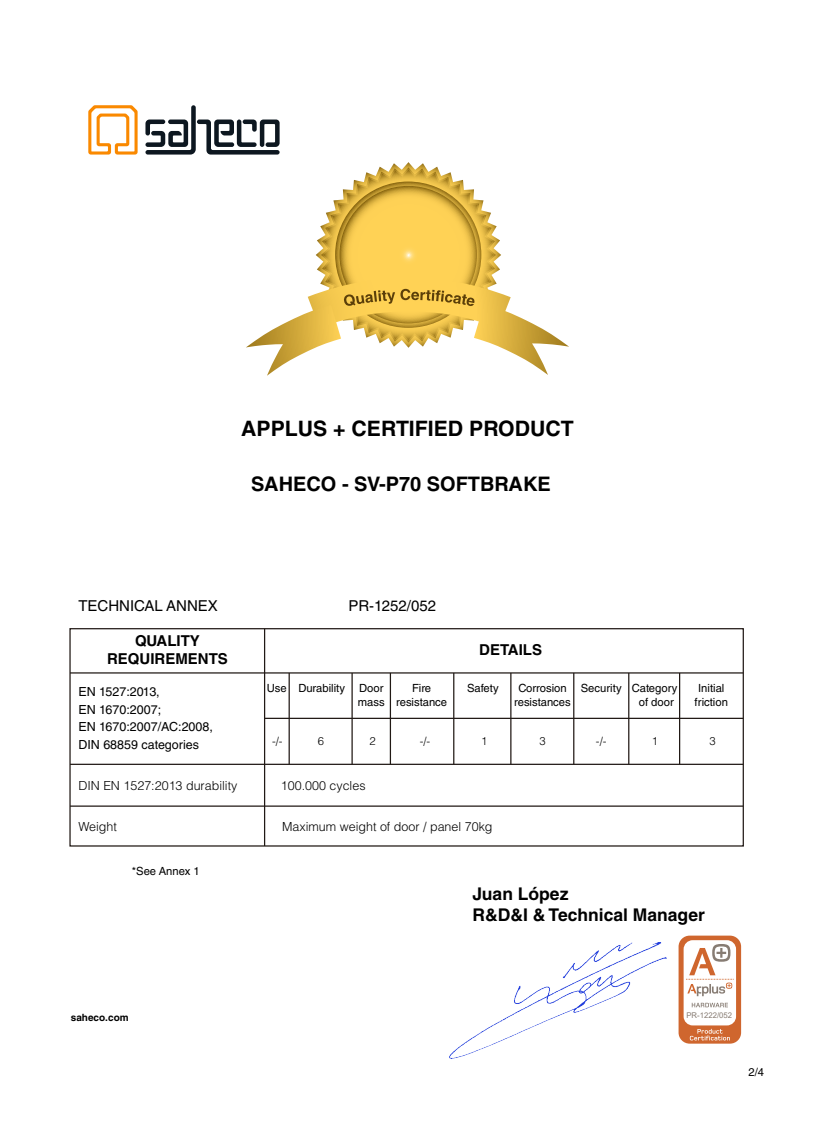
<style>
.page{position:relative;width:815px;height:1124px;background:#fff}
.page>*{position:absolute;margin:0;border:0;box-sizing:border-box;transform-origin:0 0}
.t1{font:700 21.25px "Helvetica LT Std";color:#000}
.t2{font:700 20px "Helvetica LT Std";color:#000}
.t3{font:700 17.5px/21px "Helvetica LT Std";color:#000}
.t4{font:700 15px/18px "Helvetica LT Std";color:#000;text-align:center}
.t5{font:15px "Helvetica LT Std";color:#000}
.t6{font:300 12.5px "Helvetica LT Std";color:#000}
.t7{font:12.5px/17.5px "Helvetica LT Std";color:#000}
.t8{font:11.25px/13.5px "Helvetica LT Std";color:#000;text-align:center}
.t9{font:300 11.25px "Helvetica LT Std";color:#000}
.t10{font:700 10px "Helvetica LT Std";color:#000}
.t11{font:7.88px "Arial";color:#877c73}
</style>
<div class="page">
<svg style="left:246px;top:162px;width:323px;height:213px"></svg>
<div style="left:69px;top:628px;width:675px;height:218px;border:1px solid #211915"></div>
<hr style="left:264px;top:628px;width:1px;height:217px;background:#211915">
<hr style="left:70px;top:672px;width:673px;height:1px;background:#211915">
<hr style="left:265px;top:717px;width:478px;height:1px;background:#211915">
<hr style="left:70px;top:805px;width:673px;height:1px;background:#211915">
<hr style="left:70px;top:763px;width:673px;height:1px;background:#211915">
<hr style="left:289px;top:672px;width:1px;height:92px;background:#211915">
<hr style="left:351px;top:672px;width:2px;height:92px;background:#211915">
<hr style="left:390px;top:672px;width:1px;height:92px;background:#211915">
<hr style="left:453px;top:672px;width:1px;height:92px;background:#211915">
<hr style="left:510px;top:672px;width:1px;height:92px;background:#211915">
<hr style="left:573px;top:672px;width:1px;height:92px;background:#211915">
<hr style="left:628px;top:672px;width:1px;height:92px;background:#211915">
<hr style="left:679px;top:672px;width:1px;height:92px;background:#211915">
<img style="left:450px;top:942px;width:216px;height:115px">
<svg style="left:88px;top:105px;width:50px;height:49px"></svg>
<svg style="left:145px;top:105px;width:135px;height:49px"></svg>
<svg style="left:679px;top:935px;width:62px;height:108px;background:#d16e3a"></svg>
<div style="left:684px;top:940px;width:52px;height:85px;background:#fff;border-radius:9px"></div>
<svg style="left:712px;top:943px;width:18px;height:18px"></svg>
<div style="left:715px;top:946px;width:13px;height:13px;background:#c2bdb8;border-radius:50%"></div>
<svg style="left:686px;top:947px;width:48px;height:49px"></svg>
<svg style="left:692px;top:1002px;width:36px;height:5px"></svg>
<svg style="left:690px;top:1028px;width:40px;height:12px"></svg>
<h1 class="t1" style="left:241px;top:415px;width:334px">APPLUS + CERTIFIED PRODUCT</h1>
<h2 class="t2" style="left:251px;top:472px;width:301px">SAHECO - SV-P70 SOFTBRAKE</h2>
<h3 class="t5" style="left:78px;top:596px;width:141px">TECHNICAL ANNEX</h3>
<h3 class="t5" style="left:348px;top:596px;width:89px">PR-1252/052</h3>
<h3 class="t4" style="left:107px;top:631px;width:122px">QUALITY<br>REQUIREMENTS</h3>
<p class="t7" style="left:78px;top:683px;width:136px">EN 1527:2013,<br>EN 1670:2007;<br>EN 1670:2007/AC:2008,<br>DIN 68859 categories</p>
<p class="t6" style="left:78px;top:778px;width:161px">DIN EN 1527:2013 durability</p>
<p class="t6" style="left:78px;top:819px;width:40px">Weight</p>
<p class="t8" style="left:132px;top:863px;width:69px">*See Annex 1</p>
<p class="t8" style="left:267px;top:681px;width:22px">Use</p>
<p class="t8" style="left:298px;top:681px;width:48px">Durability</p>
<p class="t9" style="left:272px;top:734px;width:12px">-/-</p>
<p class="t9" style="left:318px;top:734px;width:8px">6</p>
<h3 class="t4" style="left:479px;top:640px;width:64px">DETAILS</h3>
<p class="t8" style="left:358px;top:681px;width:28px;text-align:left">Door mass</p>
<p class="t8" style="left:396px;top:681px;width:52px">Fire resistance</p>
<p class="t8" style="left:467px;top:681px;width:33px">Safety</p>
<p class="t8" style="left:514px;top:681px;width:58px">Corrosion resistances</p>
<p class="t8" style="left:639px;top:681px;width:40px;text-align:left;text-indent:-58px">Security Category of door</p>
<p class="t8" style="left:695px;top:681px;width:35px">Initial friction</p>
<p class="t9" style="left:369px;top:734px;width:8px">2</p>
<p class="t9" style="left:481px;top:734px;width:8px">1</p>
<p class="t9" style="left:539px;top:734px;width:8px">3</p>
<p class="t9" style="left:596px;top:734px;width:12px">-/-</p>
<p class="t9" style="left:652px;top:734px;width:8px">1</p>
<p class="t9" style="left:709px;top:734px;width:8px">3</p>
<p class="t9" style="left:420px;top:734px;width:12px">-/-</p>
<p class="t6" style="left:281px;top:778px;width:86px">100.000 cycles</p>
<p class="t6" style="left:282px;top:819px;width:212px">Maximum weight of door / panel 70kg</p>
<h3 class="t3" style="left:473px;top:882px;width:234px">Juan López<br>R&amp;D&amp;I &amp; Technical Manager</h3>
<p class="t10" style="left:71px;top:1010px;width:59px">saheco.com</p>
<p class="t11" style="left:686px;top:1009px;width:47px">PR-1222/052</p>
<p class="t8" style="left:748px;top:1064px;width:17px">2/4</p>
</div>
